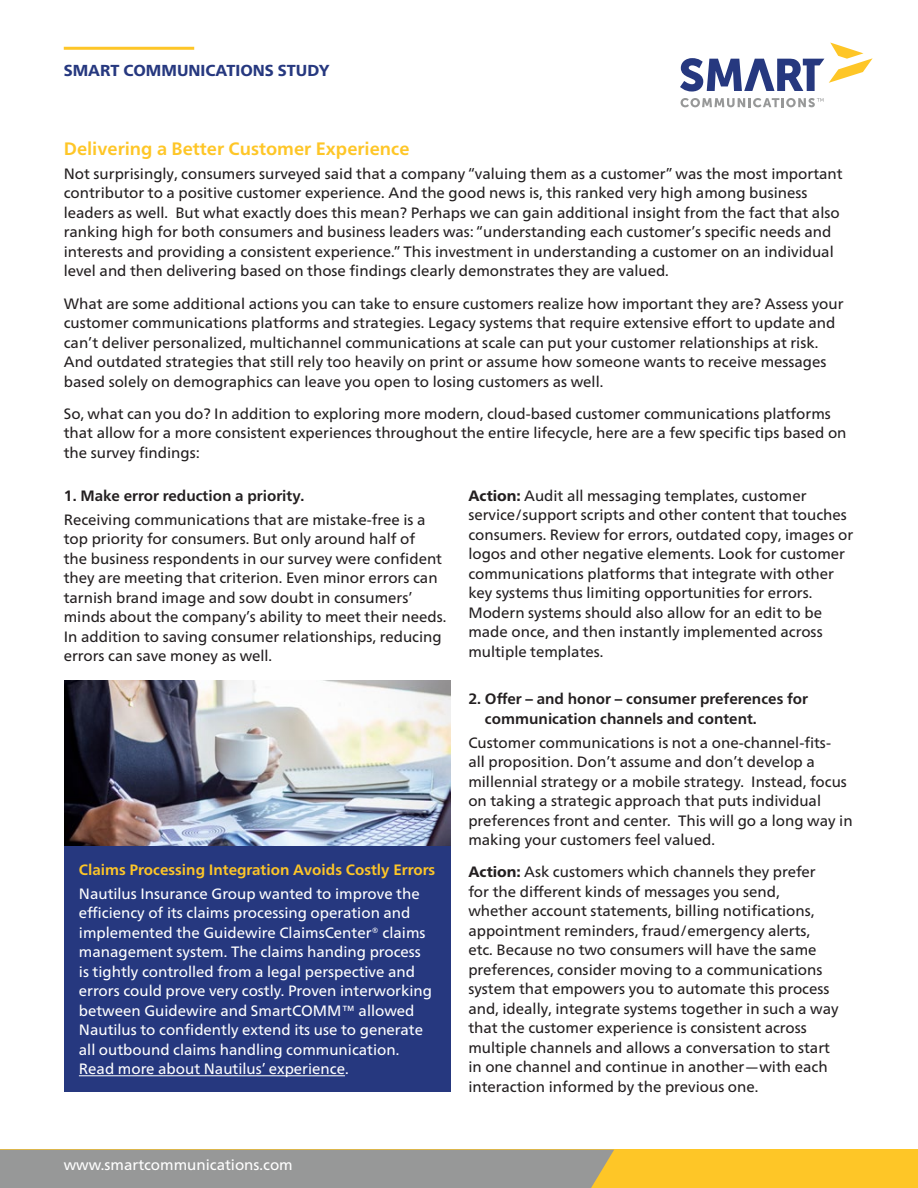
<style>
.page{position:relative;width:918px;height:1188px;background:#fff}
.page>*{position:absolute;margin:0;border:0;box-sizing:border-box;transform-origin:0 0}
.t1{font:700 18px "Frutiger Neue LT Pro";color:#fec627}
.t2{font:800 15.9px "Frutiger Neue LT Pro";color:#26387f}
.t3{font:15px/19.5px "Frutiger Neue LT Pro";color:#231f20}
.t4{font:15px/19.5px "Frutiger Neue LT Pro";color:#fff}
.t5{font:700 15px/19.5px "Frutiger Neue LT Pro";color:#231f20}
.t6{font:700 15px "Frutiger Neue LT Pro";color:#fec627}
.s1{font-weight:800}
</style>
<div class="page">
<hr style="left:64px;top:47px;width:130px;height:3px;background:#fec627">
<svg style="left:681px;top:98px;width:143px;height:9px"></svg>
<svg style="left:680px;top:43px;width:193px;height:49px"></svg>
<div style="left:0;top:1150px;width:918px;height:38px;background:#fec627"></div>
<div style="left:0;top:1150px;width:614px;height:38px;background:#979898"></div>
<div style="left:64px;top:846px;width:386px;height:246px;background:#26387f"></div>
<img style="left:64px;top:681px;width:386px;height:165px">
<hr style="left:79px;top:1075px;width:266px;height:1px;background:#fff">
<p class="t2" style="left:64px;top:61px;width:267px">SMART COMMUNICATIONS STUDY</p>
<p class="t1" style="left:64px;top:138px;width:347px">Delivering a Better Customer Experience</p>
<p class="t3" style="left:64px;top:164px;width:780px">Not surprisingly, consumers surveyed said that a company “valuing them as a customer” was the most important contributor to a positive customer experience. And the good news is, this ranked very high among business leaders as well. But what exactly does this mean? Perhaps we can gain additional insight from the fact that also ranking high for both consumers and business leaders was: “understanding each customer’s specific needs and interests and providing a consistent experience.” This investment in understanding a customer on an individual level and then delivering based on those findings clearly demonstrates they are valued.</p>
<p class="t3" style="left:64px;top:293px;width:781px">What are some additional actions you can take to ensure customers realize how important they are? Assess your customer communications platforms and strategies. Legacy systems that require extensive effort to update and can’t deliver personalized, multichannel communications at scale can put your customer relationships at risk.<br>And outdated strategies that still rely too heavily on print or assume how someone wants to receive messages based solely on demographics can leave you open to losing customers as well.</p>
<p class="t3" style="left:64px;top:404px;width:784px">So, what can you do? In addition to exploring more modern, cloud-based customer communications platforms that allow for a more consistent experiences throughout the entire lifecycle, here are a few specific tips based on the survey findings:</p>
<p class="t3" style="left:468px;top:486px;width:387px"><span class="s1">Action:</span> Audit all messaging templates, customer service/support scripts and other content that touches consumers. Review for errors, outdated copy, images or logos and other negative elements. Look for customer communications platforms that integrate with other key systems thus limiting opportunities for errors.<br>Modern systems should also allow for an edit to be made once, and then instantly implemented across multiple templates.</p>
<p class="t5" style="left:485px;top:689px;width:325px;text-indent:-17px">2. Offer – and honor – consumer preferences for communication channels and content.</p>
<p class="t3" style="left:468px;top:732px;width:386px">Customer communications is not a one-channel-fits-<br>all proposition. Don’t assume and don’t develop a millennial strategy or a mobile strategy. Instead, focus on taking a strategic approach that puts individual preferences front and center. This will go a long way in making your customers feel valued.</p>
<p class="t3" style="left:468px;top:862px;width:372px"><span class="s1">Action:</span> Ask customers which channels they prefer for the different kinds of messages you send, whether account statements, billing notifications, appointment reminders, fraud/emergency alerts,<br>etc. Because no two consumers will have the same preferences, consider moving to a communications system that empowers you to automate this process and, ideally, integrate systems together in such a way that the customer experience is consistent across multiple channels and allows a conversation to start in one channel and continue in another—with each interaction informed by the previous one.</p>
<p class="t5" style="left:64px;top:486px;width:242px">1. Make error reduction a priority.</p>
<p class="t3" style="left:64px;top:509px;width:384px">Receiving communications that are mistake-free is a top priority for consumers. But only around half of<br>the business respondents in our survey were confident they are meeting that criterion. Even minor errors can tarnish brand image and sow doubt in consumers’ minds about the company’s ability to meet their needs.<br>In addition to saving consumer relationships, reducing errors can save money as well.</p>
<p class="t6" style="left:79px;top:861px;width:358px">Claims Processing Integration Avoids Costly Errors</p>
<p class="t4" style="left:79px;top:884px;width:355px">Nautilus Insurance Group wanted to improve the efficiency of its claims processing operation and implemented the Guidewire ClaimsCenter® claims management system. The claims handing process is tightly controlled from a legal perspective and errors could prove very costly. Proven interworking between Guidewire and SmartCOMM™ allowed Nautilus to confidently extend its use to generate all outbound claims handling communication.<br>Read more about Nautilus’ experience.</p>
<p class="t4" style="left:64px;top:1154px;width:231px">www.smartcommunications.com</p>
</div>
